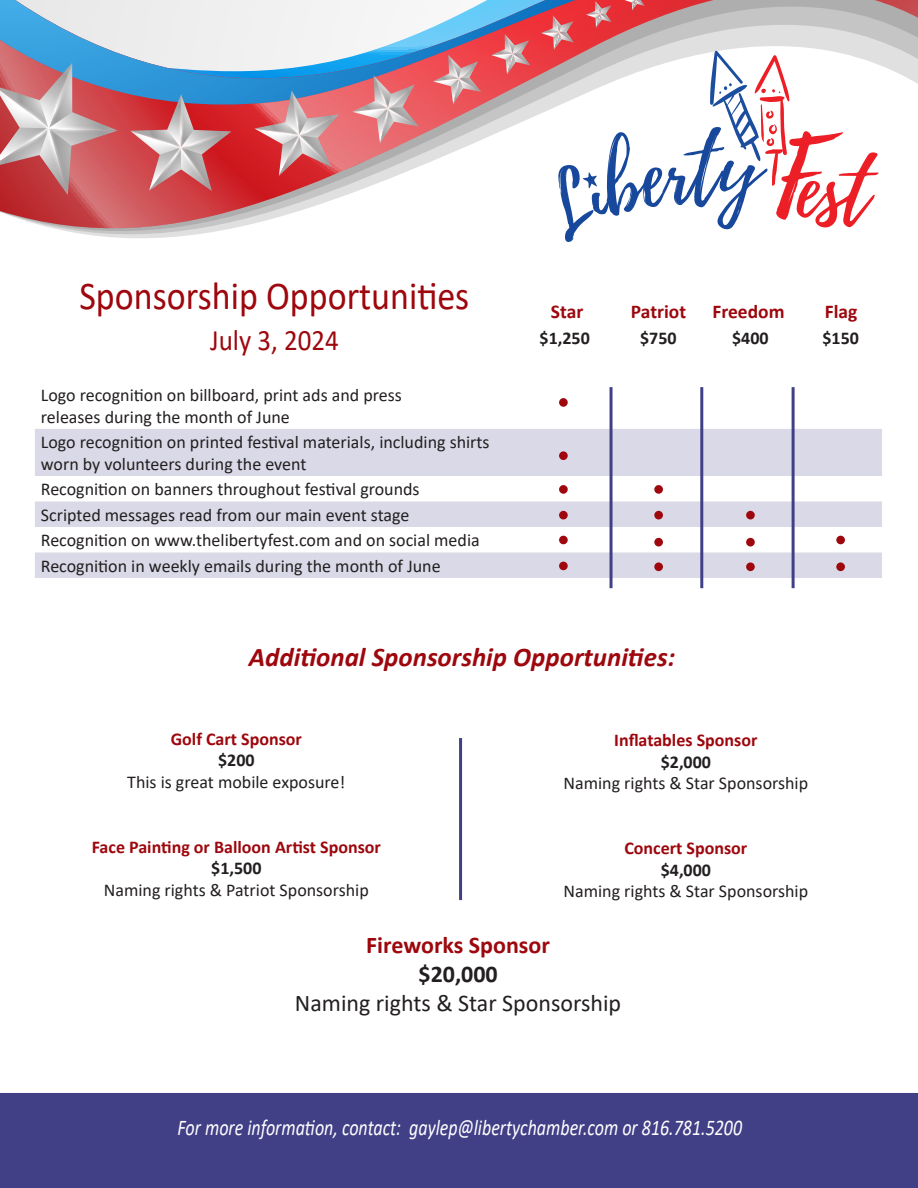
<style>
.page{position:relative;width:918px;height:1188px;background:#fff}
.page>*{position:absolute;margin:0;border:0;box-sizing:border-box;transform-origin:0 0}
.t1{font:39.6px "Calibri";color:#9d070d;scale:.91 1}
.t2{font:29.7px "Calibri";color:#9d070d;scale:.91 1}
.t3{font:italic 700 27px "Calibri";color:#9d070d}
.t4{font:24px "Calibri";color:#231f20}
.t5{font:700 24px "Calibri";color:#9d070d}
.t6{font:700 24px "Calibri";color:#231f20}
.t7{font:italic 22.5px "Calibri";color:#fff;scale:.8 1}
.t8{font:700 19.5px "Calibri";color:#9d070d}
.t9{font:18px/21.6px "Calibri";color:#231f20}
.t10{font:700 18px "Calibri";color:#9d070d}
.t11{font:700 18px "Calibri";color:#231f20}
</style>
<div class="page">
<div style="left:0;top:1093px;width:918px;height:95px;background:#414087"></div>
<div style="left:35px;top:429px;width:847px;height:47px;background:#d9d9e7"></div>
<div style="left:35px;top:501px;width:847px;height:26px;background:#d9d9e7"></div>
<div style="left:35px;top:552px;width:847px;height:26px;background:#d9d9e7"></div>
<svg style="left:53px;top:228px;width:179px;height:10px"></svg>
<svg style="left:0;top:0;width:918px;height:228px"></svg>
<svg style="left:0;top:63px;width:234px;height:135px;background:#b27885"></svg>
<svg style="left:249px;top:90px;width:92px;height:89px;background:#c6737d"></svg>
<svg style="left:348px;top:75px;width:72px;height:71px;background:#d7858a"></svg>
<svg style="left:430px;top:55px;width:52px;height:51px;background:#e17377"></svg>
<svg style="left:489px;top:34px;width:42px;height:42px;background:#e1676b"></svg>
<div style="left:559px;top:485px;width:9px;height:9px;background:#9d070d;border-radius:50%"></div>
<div style="left:559px;top:451px;width:9px;height:9px;background:#9d070d;border-radius:50%"></div>
<div style="left:559px;top:511px;width:9px;height:8px;background:#9d070d;border-radius:50%"></div>
<div style="left:559px;top:536px;width:9px;height:8px;background:#9d070d;border-radius:50%"></div>
<div style="left:559px;top:562px;width:9px;height:8px;background:#9d070d;border-radius:50%"></div>
<div style="left:559px;top:398px;width:9px;height:9px;background:#9d070d;border-radius:50%"></div>
<div style="left:746px;top:562px;width:9px;height:9px;background:#9d070d;border-radius:50%"></div>
<div style="left:654px;top:511px;width:9px;height:8px;background:#9d070d;border-radius:50%"></div>
<div style="left:654px;top:485px;width:9px;height:9px;background:#9d070d;border-radius:50%"></div>
<div style="left:654px;top:562px;width:9px;height:9px;background:#9d070d;border-radius:50%"></div>
<div style="left:654px;top:538px;width:9px;height:8px;background:#9d070d;border-radius:50%"></div>
<div style="left:746px;top:511px;width:9px;height:8px;background:#9d070d;border-radius:50%"></div>
<div style="left:746px;top:538px;width:9px;height:8px;background:#9d070d;border-radius:50%"></div>
<div style="left:836px;top:536px;width:9px;height:8px;background:#9d070d;border-radius:50%"></div>
<div style="left:836px;top:562px;width:9px;height:9px;background:#9d070d;border-radius:50%"></div>
<hr style="left:459px;top:738px;width:3px;height:162px;background:#414087">
<svg style="left:539px;top:0;width:340px;height:242px"></svg>
<hr style="left:610px;top:387px;width:3px;height:201px;background:#414087">
<hr style="left:792px;top:387px;width:3px;height:201px;background:#414087">
<hr style="left:700px;top:387px;width:3px;height:201px;background:#414087">
<p class="t1" style="left:79px;top:268px;width:430px">Sponsorship Opportunities</p>
<p class="t8" style="left:551px;top:298px;width:34px">Star</p>
<p class="t8" style="left:631px;top:298px;width:57px">Patriot</p>
<p class="t8" style="left:713px;top:298px;width:74px">Freedom</p>
<p class="t8" style="left:825px;top:298px;width:34px">Flag</p>
<p class="t2" style="left:210px;top:320px;width:143px">July 3, 2024</p>
<p class="t11" style="left:540px;top:325px;width:52px">$1,250</p>
<p class="t11" style="left:640px;top:325px;width:38px">$750</p>
<p class="t11" style="left:732px;top:325px;width:38px">$400</p>
<p class="t11" style="left:823px;top:325px;width:38px">$150</p>
<p class="t9" style="left:41px;top:384px;width:363px">Logo recognition on billboard, print ads and press</p>
<p class="t9" style="left:41px;top:406px;width:250px">releases during the month of June</p>
<p class="t9" style="left:41px;top:431px;width:450px">Logo recognition on printed festival materials, including shirts worn by volunteers during the event</p>
<p class="t9" style="left:41px;top:478px;width:380px">Recognition on banners throughout festival grounds</p>
<p class="t9" style="left:41px;top:504px;width:370px">Scripted messages read from our main event stage</p>
<p class="t9" style="left:41px;top:529px;width:440px">Recognition on www.thelibertyfest.com and on social media</p>
<p class="t9" style="left:41px;top:555px;width:401px">Recognition in weekly emails during the month of June</p>
<p class="t3" style="left:249px;top:638px;width:428px">Additional Sponsorship Opportunities:</p>
<p class="t10" style="left:171px;top:726px;width:133px">Golf Cart Sponsor</p>
<p class="t11" style="left:218px;top:748px;width:38px">$200</p>
<p class="t9" style="left:127px;top:771px;width:220px">This is great mobile exposure!</p>
<p class="t10" style="left:92px;top:834px;width:291px">Face Painting or Balloon Artist Sponsor</p>
<p class="t11" style="left:211px;top:856px;width:52px">$1,500</p>
<p class="t9" style="left:104px;top:879px;width:267px">Naming rights &amp; Patriot Sponsorship</p>
<p class="t10" style="left:614px;top:727px;width:145px">Inflatables Sponsor</p>
<p class="t11" style="left:661px;top:749px;width:52px">$2,000</p>
<p class="t9" style="left:564px;top:772px;width:246px">Naming rights &amp; Star Sponsorship</p>
<p class="t10" style="left:624px;top:835px;width:124px">Concert Sponsor</p>
<p class="t11" style="left:661px;top:857px;width:52px">$4,000</p>
<p class="t9" style="left:564px;top:880px;width:246px">Naming rights &amp; Star Sponsorship</p>
<p class="t5" style="left:366px;top:928px;width:185px">Fireworks Sponsor</p>
<p class="t6" style="left:419px;top:957px;width:81px">$20,000</p>
<p class="t4" style="left:295px;top:986px;width:328px">Naming rights &amp; Star Sponsorship</p>
<p class="t7" style="left:178px;top:1112px;width:707px">For more information, contact: gaylep@libertychamber.com or 816.781.5200</p>
</div>
